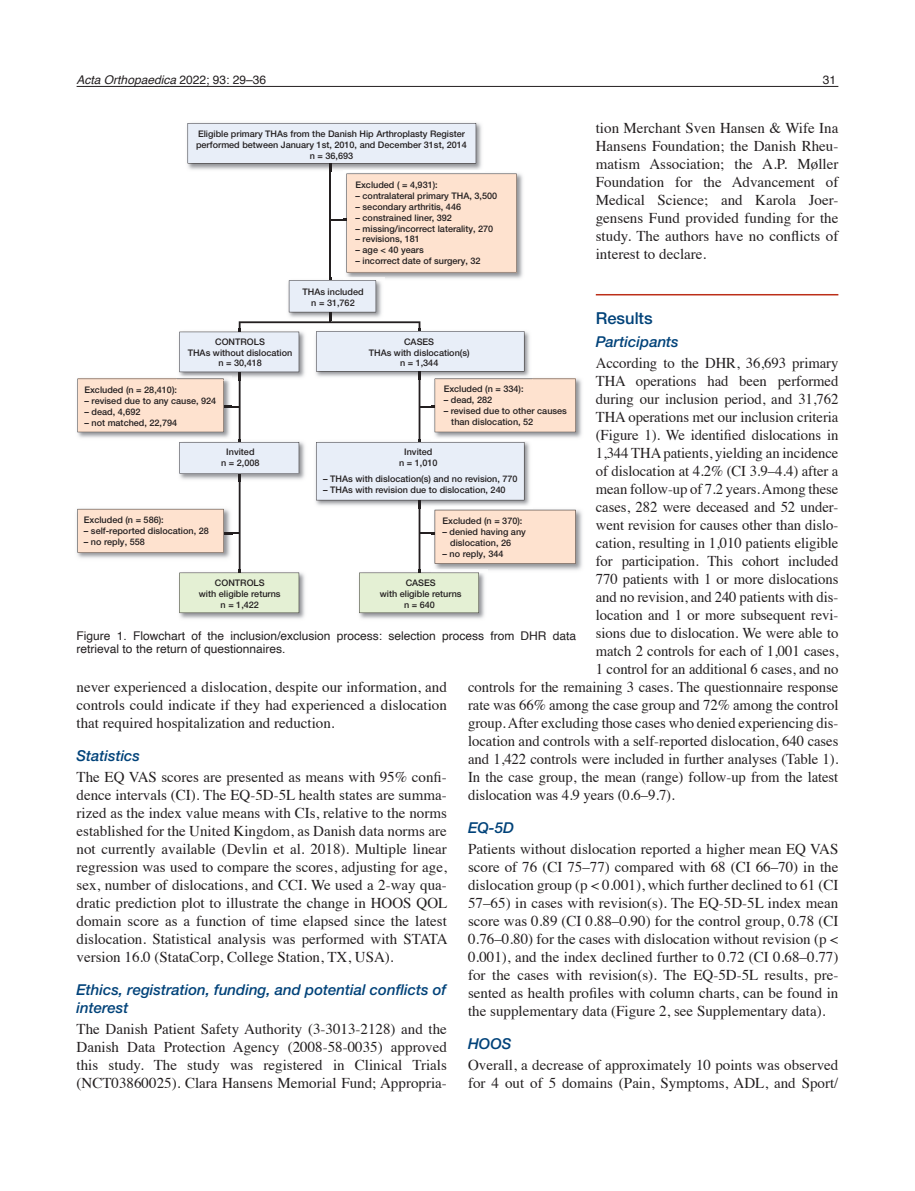
<style>
.page{position:relative;width:915px;height:1191px;background:#fff}
.page>*{position:absolute;margin:0;border:0;box-sizing:border-box;transform-origin:0 0}
.t1{font:500 16.5px "Helvetica Neue LTW1 G";color:#004279}
.t2{font:15px/18px "Times";color:#231f20;text-align:justify}
.t3{font:italic 500 15px/18px "Helvetica Neue LTW1 G";color:#004279}
.t4{font:12px/13.5px "Helvetica";color:#231f20}
.t5{font:italic 12px "Helvetica";color:#231f20}
.t6{font:500 9px/10.9px "Helvetica Neue LTW1 G";color:#231f20;text-align:center}
.s1{font-style:normal}
</style>
<div class="page">
<hr style="left:77px;top:86px;width:761px;height:1px;background:#231f20">
<svg style="left:239px;top:321px;width:181px;height:249px"></svg>
<hr style="left:329px;top:151px;width:2px;height:172px;background:#231f20">
<img style="left:346px;top:173px;width:177px;height:106px">
<svg style="left:331px;top:174px;width:185px;height:98px;background:#fce3d1"></svg>
<img style="left:434px;top:378px;width:148px;height:60px">
<svg style="left:419px;top:379px;width:156px;height:53px;background:#fae0d0"></svg>
<img style="left:77px;top:378px;width:153px;height:60px">
<svg style="left:77px;top:379px;width:162px;height:53px;background:#f8dfce"></svg>
<img style="left:434px;top:509px;width:148px;height:61px">
<svg style="left:419px;top:510px;width:156px;height:53px;background:#f8dfce"></svg>
<img style="left:77px;top:508px;width:153px;height:50px">
<svg style="left:77px;top:509px;width:161px;height:43px;background:#f7decd"></svg>
<img style="left:187px;top:122px;width:295px;height:50px">
<img style="left:329px;top:163px;width:2px;height:9px">
<img style="left:343px;top:171px;width:139px;height:1px">
<div style="left:187px;top:123px;width:289px;height:40px;background:#e8eef8"></div>
<img style="left:179px;top:329px;width:128px;height:51px">
<img style="left:176px;top:376px;width:56px;height:4px">
<img style="left:176px;top:379px;width:48px;height:1px">
<div style="left:179px;top:332px;width:120px;height:40px;background:#e8eef8"></div>
<img style="left:179px;top:572px;width:126px;height:47px">
<svg style="left:179px;top:570px;width:120px;height:43px;background:#e0ead1"></svg>
<img style="left:359px;top:570px;width:126px;height:49px">
<img style="left:431px;top:570px;width:54px;height:3px">
<svg style="left:359px;top:572px;width:120px;height:41px;background:#deeacf"></svg>
<img style="left:179px;top:439px;width:128px;height:43px">
<img style="left:239px;top:439px;width:1px;height:43px">
<img style="left:179px;top:439px;width:53px;height:1px">
<div style="left:179px;top:442px;width:120px;height:31px;background:#e8eef8"></div>
<img style="left:313px;top:439px;width:217px;height:69px">
<img style="left:418px;top:439px;width:2px;height:69px">
<img style="left:431px;top:439px;width:99px;height:1px">
<img style="left:431px;top:507px;width:99px;height:1px">
<div style="left:316px;top:442px;width:208px;height:58px;background:#e8eef8"></div>
<img style="left:313px;top:328px;width:217px;height:52px">
<img style="left:418px;top:328px;width:2px;height:52px">
<img style="left:431px;top:376px;width:101px;height:4px">
<img style="left:434px;top:379px;width:98px;height:1px">
<div style="left:316px;top:331px;width:208px;height:40px;background:#e8eef8"></div>
<img style="left:288px;top:278px;width:94px;height:42px">
<img style="left:329px;top:278px;width:2px;height:42px">
<img style="left:343px;top:278px;width:41px;height:3px">
<svg style="left:289px;top:280px;width:87px;height:32px;background:#e2e8f2"></svg>
<hr style="left:595px;top:294px;width:243px;height:1px;background:#bc2e18">
<p class="t5" style="left:77px;top:70px;width:191px">Acta Orthopaedica <span class="s1">2022; 93: 29–36</span></p>
<p class="t4" style="left:822px;top:73px;width:15px">31</p>
<p class="t6" style="left:196px;top:128px;width:272px">Eligible primary THAs from the Danish Hip Arthroplasty Register performed between January 1st, 2010, and December 31st, 2014 n = 36,693</p>
<p class="t6" style="left:355px;top:179px;width:84px">Excluded ( = 4,931):</p>
<p class="t6" style="left:355px;top:190px;width:143px">– contralateral primary THA, 3,500</p>
<p class="t6" style="left:355px;top:201px;width:107px">– secondary arthritis, 446</p>
<p class="t6" style="left:355px;top:212px;width:98px">– constrained liner, 392</p>
<p class="t6" style="left:355px;top:223px;width:139px">– missing/incorrect laterality, 270</p>
<p class="t6" style="left:355px;top:234px;width:66px">– revisions, 181</p>
<p class="t6" style="left:355px;top:245px;width:70px">– age &lt; 40 years</p>
<p class="t6" style="left:355px;top:255px;width:126px">– incorrect date of surgery, 32</p>
<p class="t6" style="left:302px;top:286px;width:63px">THAs included n = 31,762</p>
<p class="t6" style="left:368px;top:336px;width:102px">CASES<br>THAs with dislocation(s) n = 1,344</p>
<p class="t6" style="left:188px;top:336px;width:106px">CONTROLS<br>THAs without dislocation n = 30,418</p>
<p class="t6" style="left:84px;top:384px;width:94px">Excluded (n = 28,410):</p>
<p class="t6" style="left:84px;top:395px;width:133px">– revised due to any cause, 924</p>
<p class="t6" style="left:84px;top:406px;width:57px">– dead, 4,692</p>
<p class="t6" style="left:84px;top:417px;width:94px">– not matched, 22,794</p>
<p class="t6" style="left:443px;top:383px;width:81px">Excluded (n = 334):</p>
<p class="t6" style="left:443px;top:394px;width:50px">– dead, 282</p>
<p class="t6" style="left:451px;top:405px;width:117px;text-align:left;text-indent:-8px">– revised due to other causes than dislocation, 52</p>
<p class="t6" style="left:221px;top:447px;width:40px">Invited<br>n = 2,008</p>
<p class="t6" style="left:399px;top:447px;width:40px">Invited<br>n = 1,010</p>
<p class="t6" style="left:323px;top:473px;width:196px">– THAs with dislocation(s) and no revision, 770</p>
<p class="t6" style="left:323px;top:484px;width:184px">– THAs with revision due to dislocation, 240</p>
<p class="t6" style="left:84px;top:514px;width:81px">Excluded (n = 586):</p>
<p class="t6" style="left:84px;top:525px;width:126px">– self-reported dislocation, 28</p>
<p class="t6" style="left:84px;top:536px;width:62px">– no reply, 558</p>
<p class="t6" style="left:442px;top:515px;width:81px">Excluded (n = 370):</p>
<p class="t6" style="left:450px;top:526px;width:77px;text-align:left;text-indent:-8px">– denied having any dislocation, 26</p>
<p class="t6" style="left:442px;top:548px;width:62px">– no reply, 344</p>
<p class="t6" style="left:199px;top:577px;width:83px">CONTROLS<br>with eligible returns n = 1,422</p>
<p class="t6" style="left:380px;top:577px;width:83px">CASES<br>with eligible returns n = 640</p>
<p class="t4" style="left:77px;top:629px;width:501px">Figure 1. Flowchart of the inclusion/exclusion process: selection process from DHR data retrieval to the return of questionnaires.</p>
<p class="t2" style="left:595px;top:118px;width:244px">tion Merchant Sven Hansen &amp; Wife Ina Hansens Foundation; the Danish Rheu&shy;matism Association; the A.P. Møller Foundation for the Advancement of Medical Science; and Karola Joer&shy;gensens Fund provided funding for the study. The authors have no conflicts of interest to declare.</p>
<p class="t1" style="left:595px;top:308px;width:58px">Results</p>
<p class="t3" style="left:595px;top:332px;width:84px">Participants</p>
<p class="t2" style="left:595px;top:352px;width:244px">According to the DHR, 36,693 primary THA operations had been performed during our inclusion period, and 31,762<br>THA operations met our inclusion criteria (Figure 1). We identified dislocations in 1,344 THA patients, yielding an incidence of dislocation at 4.2% (CI 3.9–4.4) after a mean follow-up of 7.2 years. Among these cases, 282 were deceased and 52 under&shy;went revision for causes other than dislo&shy;cation, resulting in 1,010 patients eligible for participation. This cohort included 770 patients with 1 or more dislocations and no revision, and 240 patients with dis&shy;location and 1 or more subsequent revi&shy;sions due to dislocation. We were able to match 2 controls for each of 1,001 cases, 1 control for an additional 6 cases, and no</p>
<p class="t2" style="left:77px;top:676px;width:371px">never experienced a dislocation, despite our information, and controls could indicate if they had experienced a dislocation that required hospitalization and reduction.</p>
<p class="t3" style="left:77px;top:746px;width:65px">Statistics</p>
<p class="t2" style="left:77px;top:766px;width:372px">The EQ VAS scores are presented as means with 95% confi&shy;dence intervals (CI). The EQ-5D-5L health states are summa&shy;rized as the index value means with CIs, relative to the norms established for the United Kingdom, as Danish data norms are not currently available (Devlin et al. 2018). Multiple linear regression was used to compare the scores, adjusting for age, sex, number of dislocations, and CCI. We used a 2-way qua&shy;dratic prediction plot to illustrate the change in HOOS QOL domain score as a function of time elapsed since the latest dislocation. Statistical analysis was performed with STATA version 16.0 (StataCorp, College Station, TX, USA).</p>
<p class="t3" style="left:77px;top:980px;width:371px">Ethics, registration, funding, and potential conflicts of interest</p>
<p class="t2" style="left:77px;top:1018px;width:371px">The Danish Patient Safety Authority (3-3013-2128) and the Danish Data Protection Agency (2008-58-0035) approved this study. The study was registered in Clinical Trials (NCT03860025). Clara Hansens Memorial Fund; Appropria-</p>
<p class="t2" style="left:468px;top:676px;width:371px">controls for the remaining 3 cases. The questionnaire response rate was 66% among the case group and 72% among the control group. After excluding those cases who denied experiencing dis&shy;location and controls with a self-reported dislocation, 640 cases and 1,422 controls were included in further analyses (Table 1).<br>In the case group, the mean (range) follow-up from the latest dislocation was 4.9 years (0.6–9.7).</p>
<p class="t3" style="left:468px;top:818px;width:47px">EQ-5D</p>
<p class="t2" style="left:468px;top:838px;width:371px">Patients without dislocation reported a higher mean EQ VAS score of 76 (CI 75–77) compared with 68 (CI 66–70) in the dislocation group (p &lt; 0.001), which further declined to 61 (CI 57–65) in cases with revision(s). The EQ-5D-5L index mean score was 0.89 (CI 0.88–0.90) for the control group, 0.78 (CI 0.76–0.80) for the cases with dislocation without revision (p &lt; 0.001), and the index declined further to 0.72 (CI 0.68–0.77) for the cases with revision(s). The EQ-5D-5L results, pre&shy;sented as health profiles with column charts, can be found in the supplementary data (Figure 2, see Supplementary data).</p>
<p class="t3" style="left:468px;top:1034px;width:45px">HOOS</p>
<p class="t2" style="left:468px;top:1054px;width:371px">Overall, a decrease of approximately 10 points was observed for 4 out of 5 domains (Pain, Symptoms, ADL, and Sport/</p>
</div>
